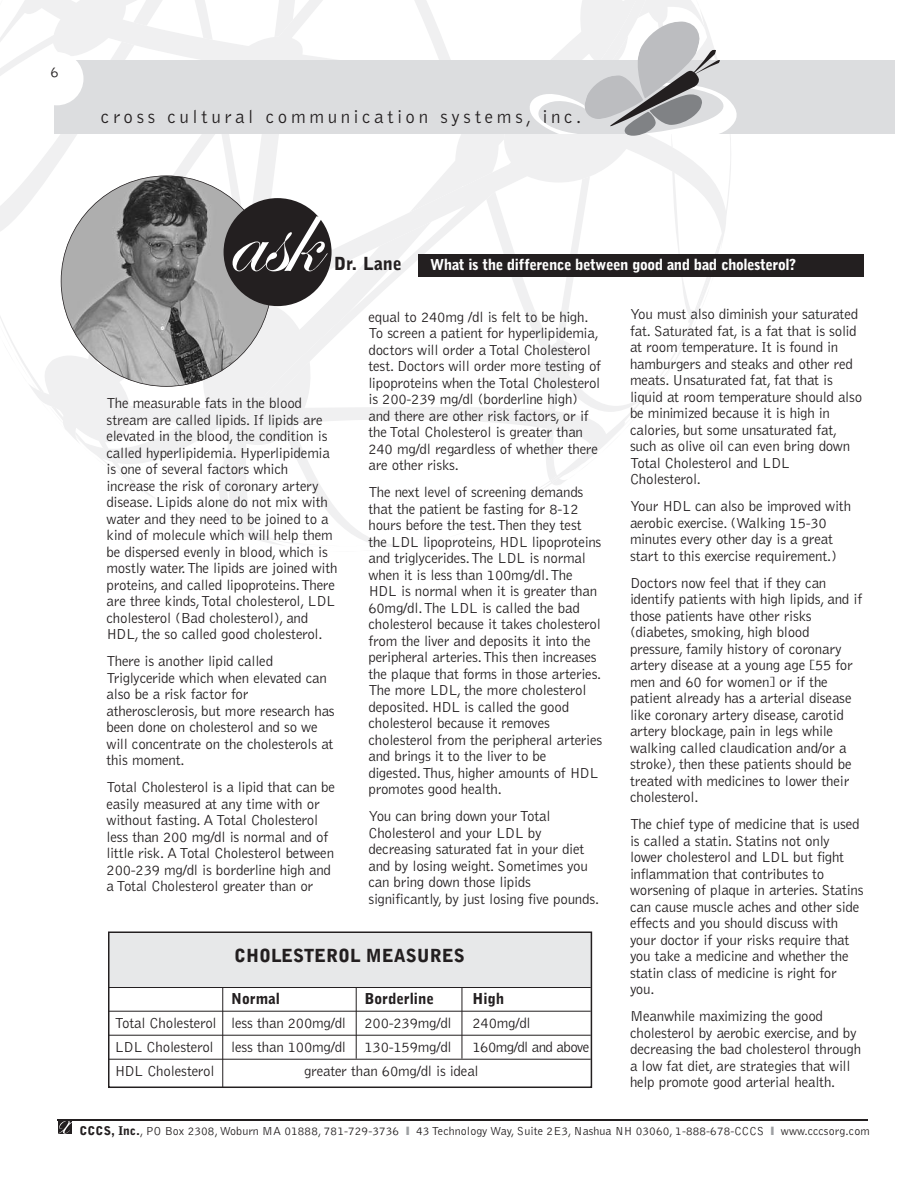
<style>
.page{position:relative;width:918px;height:1188px;background:#fff}
.page>*{position:absolute;margin:0;border:0;box-sizing:border-box;transform-origin:0 0}
.t1{font:108px "Edwardian Script ITC";color:#fff}
.t2{font:300 18.9px "Bell Gothic";letter-spacing:.19em;color:#231f20}
.t3{font:900 18px "Bell Gothic BT";color:#231f20}
.t4{font:300 15px/16.5px "Bell Gothic";letter-spacing:-.015em;color:#231f20}
.t5{font:900 15px "Bell Gothic BT";letter-spacing:-.03em;color:#fff}
.t6{font:900 15px "Bell Gothic BT";color:#231f20}
.t7{font:300 15px "Bell Gothic";letter-spacing:-.04em;color:#231f20}
.t8{font:300 12px "Bell Gothic";letter-spacing:.005em;color:#231f20}
.s1{font-family:"Bell Gothic BT";font-weight:900}
.s2{color:#9d9fa2}
</style>
<div class="page">
<svg style="left:0;top:0;width:731px;height:547px"></svg>
<div style="left:55px;top:61px;width:840px;height:73px;background:#dcdddf"></div>
<div style="left:30px;top:52px;width:54px;height:53px;background:#fff;border-radius:50%"></div>
<svg style="left:58px;top:1121px;width:13px;height:13px"></svg>
<svg style="left:528px;top:21px;width:289px;height:117px"></svg>
<hr style="left:58px;top:1119px;width:810px;height:2px;background:#231f20">
<div style="left:108px;top:933px;width:483px;height:54px;background:#e7e8e9"></div>
<div style="left:108px;top:932px;width:484px;height:156px;border:2px solid #231f20"></div>
<hr style="left:222px;top:987px;width:1px;height:100px;background:#231f20">
<hr style="left:356px;top:988px;width:1px;height:71px;background:#231f20">
<hr style="left:462px;top:988px;width:1px;height:71px;background:#231f20">
<hr style="left:108px;top:987px;width:483px;height:1px;background:#231f20">
<hr style="left:108px;top:1011px;width:483px;height:1px;background:#231f20">
<hr style="left:108px;top:1035px;width:483px;height:1px;background:#231f20">
<hr style="left:108px;top:1059px;width:483px;height:1px;background:#231f20">
<img style="left:61px;top:176px;width:211px;height:210px;border-radius:50%">
<div style="left:224px;top:198px;width:108px;height:108px;background:#231f20;border-radius:50%"></div>
<div style="left:418px;top:254px;width:446px;height:23px;background:#231f20"></div>
<p class="t4" style="left:50px;top:65px;width:10px">6</p>
<p class="t2" style="left:101px;top:109px;width:482px">cross cultural communication systems, inc.</p>
<h1 class="t1" style="left:227px;top:178px;width:92px">ask</h1>
<p class="t3" style="left:334px;top:257px;width:69px">Dr. Lane</p>
<p class="t5" style="left:430px;top:259px;width:367px">What is the difference between good and bad cholesterol?</p>
<p class="t4" style="left:107px;top:396px;width:233px">The measurable fats in the blood stream are called lipids. If lipids are elevated in the blood, the condition is called hyperlipidemia. Hyperlipidemia is one of several factors which increase the risk of coronary artery disease. Lipids alone do not mix with water and they need to be joined to a kind of molecule which will help them be dispersed evenly in blood, which is mostly water.The lipids are joined with proteins, and called lipoproteins.There are three kinds,Total cholesterol, LDL cholesterol (Bad cholesterol), and HDL, the so called good cholesterol.</p>
<p class="t4" style="left:107px;top:654px;width:230px">There is another lipid called<br>Triglyceride which when elevated can also be a risk factor for atherosclerosis, but more research has been done on cholesterol and so we will concentrate on the cholesterols at this moment.</p>
<p class="t4" style="left:107px;top:780px;width:230px">Total Cholesterol is a lipid that can be easily measured at any time with or without fasting. A Total Cholesterol less than 200 mg/dl is normal and of little risk. A Total Cholesterol between 200-239 mg/dl is borderline high and a Total Cholesterol greater than or</p>
<p class="t4" style="left:368px;top:309px;width:234px">equal to 240mg /dl is felt to be high.<br>To screen a patient for hyperlipidemia, doctors will order a Total Cholesterol test. Doctors will order more testing of lipoproteins when the Total Cholesterol is 200-239 mg/dl (borderline high) and there are other risk factors, or if the Total Cholesterol is greater than 240 mg/dl regardless of whether there are other risks.</p>
<p class="t4" style="left:368px;top:485px;width:235px">The next level of screening demands that the patient be fasting for 8-12 hours before the test.Then they test the LDL lipoproteins, HDL lipoproteins and triglycerides.The LDL is normal when it is less than 100mg/dl.The HDL is normal when it is greater than 60mg/dl.The LDL is called the bad cholesterol because it takes cholesterol from the liver and deposits it into the peripheral arteries.This then increases the plaque that forms in those arteries.<br>The more LDL, the more cholesterol deposited. HDL is called the good cholesterol because it removes cholesterol from the peripheral arteries and brings it to the liver to be digested.Thus, higher amounts of HDL promotes good health.</p>
<p class="t4" style="left:368px;top:809px;width:232px">You can bring down your Total Cholesterol and your LDL by decreasing saturated fat in your diet and by losing weight. Sometimes you can bring down those lipids significantly, by just losing five pounds.</p>
<p class="t3" style="left:234px;top:949px;width:232px">CHOLESTEROL MEASURES</p>
<p class="t6" style="left:231px;top:993px;width:50px">Normal</p>
<p class="t6" style="left:365px;top:993px;width:71px">Borderline</p>
<p class="t6" style="left:473px;top:993px;width:33px">High</p>
<p class="t4" style="left:115px;top:1016px;width:339px">Total Cholesterol less than 200mg/dl 200-239mg/dl</p>
<p class="t4" style="left:472px;top:1016px;width:60px">240mg/dl</p>
<p class="t4" style="left:115px;top:1040px;width:339px">LDL Cholesterol less than 100mg/dl 130-159mg/dl</p>
<p class="t7" style="left:472px;top:1042px;width:119px">160mg/dl and above</p>
<p class="t4" style="left:115px;top:1064px;width:101px">HDL Cholesterol</p>
<p class="t4" style="left:304px;top:1064px;width:176px">greater than 60mg/dl is ideal</p>
<p class="t4" style="left:630px;top:307px;width:234px">You must also diminish your saturated fat. Saturated fat, is a fat that is solid at room temperature. It is found in hamburgers and steaks and other red meats. Unsaturated fat, fat that is liquid at room temperature should also be minimized because it is high in calories, but some unsaturated fat, such as olive oil can even bring down Total Cholesterol and LDL Cholesterol.</p>
<p class="t4" style="left:630px;top:499px;width:223px">Your HDL can also be improved with aerobic exercise. (Walking 15-30 minutes every other day is a great start to this exercise requirement.)</p>
<p class="t4" style="left:630px;top:575px;width:234px">Doctors now feel that if they can identify patients with high lipids, and if those patients have other risks (diabetes, smoking, high blood pressure, family history of coronary artery disease at a young age [55 for men and 60 for women] or if the patient already has a arterial disease like coronary artery disease, carotid artery blockage, pain in legs while walking called claudication and/or a stroke), then these patients should be treated with medicines to lower their cholesterol.</p>
<p class="t4" style="left:630px;top:817px;width:235px">The chief type of medicine that is used is called a statin. Statins not only lower cholesterol and LDL but fight inflammation that contributes to worsening of plaque in arteries. Statins can cause muscle aches and other side effects and you should discuss with your doctor if your risks require that you take a medicine and whether the statin class of medicine is right for you.</p>
<p class="t4" style="left:630px;top:1009px;width:233px">Meanwhile maximizing the good cholesterol by aerobic exercise, and by decreasing the bad cholesterol through a low fat diet, are strategies that will help promote good arterial health.</p>
<p class="t8" style="left:80px;top:1126px;width:792px"><span class="s1">CCCS, Inc.</span>, PO Box 2308,Woburn MA 01888, 781-729-3736 <span class="s2">❙</span> 43 Technology Way, Suite 2E3, Nashua NH 03060, 1-888-678-CCCS <span class="s2">❙</span> www.cccsorg.com</p>
</div>
